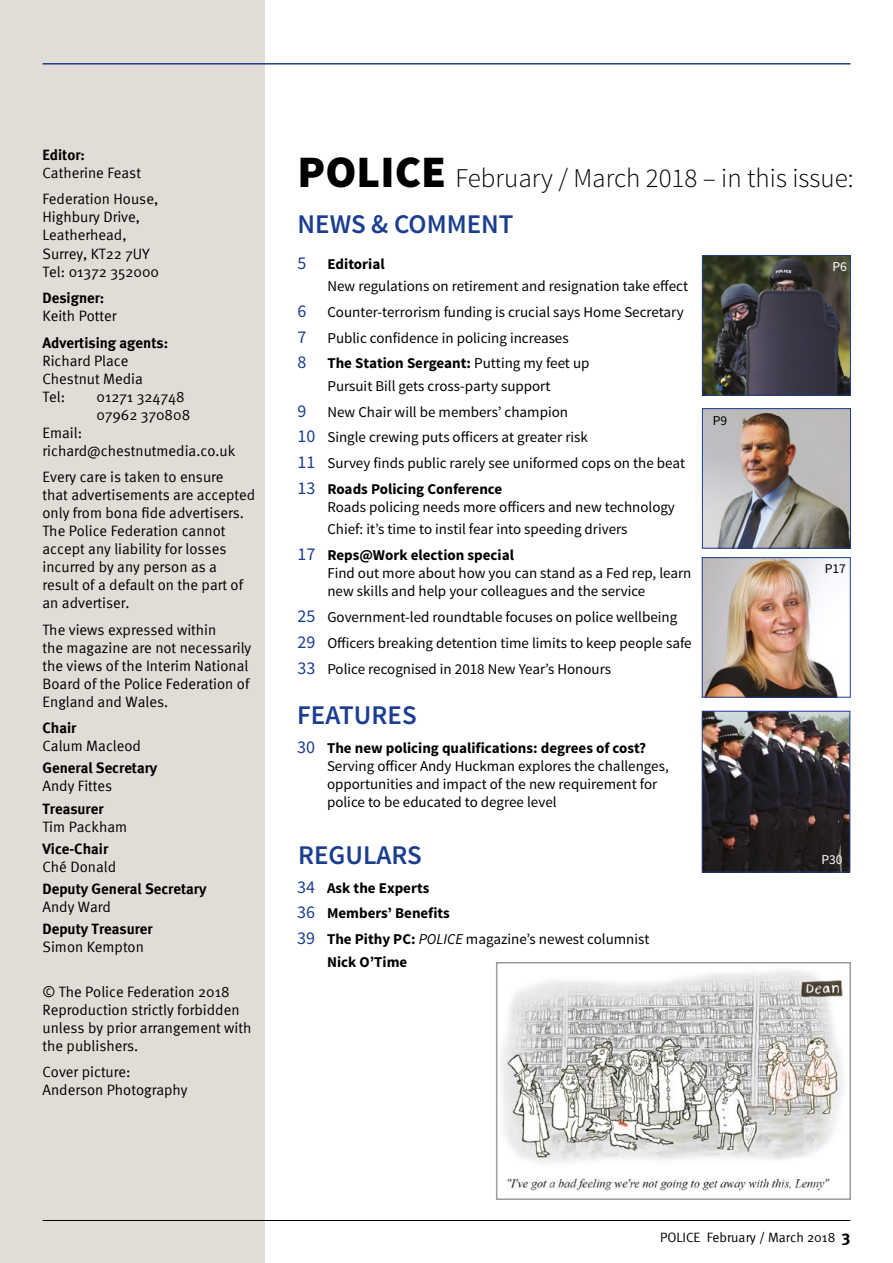
<style>
.page{position:relative;width:893px;height:1263px;background:#fff}
.page>*{position:absolute;margin:0;border:0;box-sizing:border-box;transform-origin:0 0}
.t1{font:300 27px/45.9px "Source Sans Pro";color:#000}
.t2{font:600 27px "Source Sans Pro";color:#1b3e90}
.t3{font:15px/25.8px "Source Sans Pro";color:#000}
.t4{font:15px/18px "Meta Normal";color:#000}
.t5{font:700 15px "Meta";color:#000}
.t6{font:700 15px/25.8px "Source Sans Pro";color:#000}
.t7{font:13.5px "Meta Normal";color:#000}
.t8{font:13.5px "Source Sans Pro";color:#000}
.t9{font:13.5px "Source Sans Pro";color:#fff}
.s1{font-weight:900;font-size:45px}
.s2{font-weight:600;color:#1b3e90}
.s3{font-size:18px;color:#1b3e90}
.s4{font-weight:700}
.s5{font-weight:400;font-size:18px;color:#1b3e90}
.s6{font-weight:400;font-style:italic}
.s7{font-weight:400}
.s8{font-family:"Meta";font-weight:700;font-size:16.5px}
</style>
<div class="page">
<img style="left:704px;top:559px;width:138px;height:136px">
<div style="left:702px;top:557px;width:149px;height:140px;border:1px solid #1b3e90"></div>
<div style="left:0;top:0;width:265px;height:1263px;background:#e1dcd6"></div>
<hr style="left:43px;top:63px;width:807px;height:2px;background:#1b3e90">
<hr style="left:43px;top:1220px;width:807px;height:1px;background:#000">
<img style="left:704px;top:410px;width:145px;height:137px">
<div style="left:702px;top:408px;width:149px;height:141px;border:1px solid #1b3e90"></div>
<img style="left:704px;top:713px;width:144px;height:157px">
<div style="left:702px;top:711px;width:148px;height:161px;border:1px solid #1b3e90"></div>
<img style="left:704px;top:257px;width:145px;height:136px">
<div style="left:702px;top:255px;width:149px;height:140px;border:1px solid #1b3e90"></div>
<img style="left:501px;top:970px;width:342px;height:221px">
<div style="left:496px;top:962px;width:355px;height:238px;border:2px solid #9d9d9c"></div>
<p class="t5" style="left:43px;top:146px;width:44px">Editor:</p>
<p class="t4" style="left:43px;top:159px;width:117px;line-height:26.5px">Catherine Feast<br>Federation House,</p>
<p class="t4" style="left:43px;top:208px;width:118px">Highbury Drive,<br>Leatherhead,<br>Surrey, KT22 7UY<br>Tel: 01372 352000</p>
<p class="t5" style="left:43px;top:289px;width:63px">Designer:</p>
<p class="t4" style="left:43px;top:307px;width:76px">Keith Potter</p>
<p class="t5" style="left:43px;top:333px;width:127px">Advertising agents:</p>
<p class="t4" style="left:43px;top:351px;width:102px">Richard Place<br>Chestnut Media<br>Tel:</p>
<p class="t4" style="left:97px;top:387px;width:95px">01271 324748<br>07962 370808</p>
<p class="t4" style="left:43px;top:423px;width:194px">Email: richard@chestnutmedia.co.uk</p>
<p class="t4" style="left:43px;top:468px;width:214px">Every care is taken to ensure<br>that advertisements are accepted only from bona fide advertisers.<br>The Police Federation cannot accept any liability for losses incurred by any person as a result of a default on the part of an advertiser.</p>
<p class="t4" style="left:43px;top:620px;width:210px">The views expressed within<br>the magazine are not necessarily the views of the Interim National<br>Board of the Police Federation of<br>England and Wales.</p>
<p class="t5" style="left:43px;top:719px;width:35px">Chair</p>
<p class="t4" style="left:43px;top:737px;width:100px">Calum Macleod</p>
<p class="t5" style="left:43px;top:759px;width:116px">General Secretary</p>
<p class="t4" style="left:43px;top:777px;width:71px">Andy Fittes</p>
<p class="t5" style="left:43px;top:799px;width:63px">Treasurer</p>
<p class="t4" style="left:43px;top:817px;width:86px">Tim Packham</p>
<p class="t5" style="left:43px;top:840px;width:67px">Vice-Chair</p>
<p class="t4" style="left:43px;top:857px;width:75px">Ché Donald</p>
<p class="t5" style="left:43px;top:880px;width:165px">Deputy General Secretary</p>
<p class="t4" style="left:43px;top:898px;width:70px">Andy Ward</p>
<p class="t5" style="left:43px;top:920px;width:112px">Deputy Treasurer</p>
<p class="t4" style="left:43px;top:938px;width:103px">Simon Kempton</p>
<p class="t4" style="left:43px;top:982px;width:210px">© The Police Federation 2018<br>Reproduction strictly forbidden unless by prior arrangement with the publishers.</p>
<p class="t4" style="left:43px;top:1063px;width:147px">Cover picture:<br>Anderson Photography</p>
<h1 class="t1" style="left:298px;top:155px;width:557px"><span class="s1">POLICE</span> February / March 2018 – in this issue:<br><span class="s2">NEWS &amp; COMMENT</span></h1>
<p class="t3" style="left:327px;top:253px;width:362px;line-height:22.2px;text-indent:-30px"><span class="s3">5</span> <span class="s4">Editorial<br></span>New regulations on retirement and resignation take effect</p>
<p class="t3" style="left:298px;top:299px;width:388px"><span class="s3">6</span> Counter-terrorism funding is crucial says Home Secretary<br><span class="s3">7</span> Public confidence in policing increases<br><span class="s3">8</span> <span class="s4">The Station Sergeant:</span> Putting my feet up</p>
<p class="t3" style="left:298px;top:373px;width:389px;text-indent:30px">Pursuit Bill gets cross-party support<br><span class="s3">9</span> New Chair will be members’ champion<br><span class="s3">10</span> Single crewing puts officers at greater risk<br><span class="s3">11</span> Survey finds public rarely see uniformed cops on the beat <span class="s3">13</span> <span class="s4">Roads Policing Conference</span></p>
<p class="t3" style="left:327px;top:496px;width:349px;line-height:22.2px">Roads policing needs more officers and new technology<br>Chief: it’s time to instil fear into speeding drivers</p>
<p class="t3" style="left:327px;top:546px;width:365px;line-height:18px;text-indent:-30px"><span class="s3">17</span> <span class="s4">Reps@Work election special<br></span>Find out more about how you can stand as a Fed rep, learn new skills and help your colleagues and the service</p>
<p class="t3" style="left:298px;top:604px;width:396px"><span class="s3">25</span> Government-led roundtable focuses on police wellbeing<br><span class="s3">29</span> Officers breaking detention time limits to keep people safe<br><span class="s3">33</span> Police recognised in 2018 New Year’s Honours</p>
<h1 class="t2" style="left:297px;top:698px;width:121px">FEATURES</h1>
<p class="t3" style="left:327px;top:739px;width:343px;line-height:18px;text-indent:-30px"><span class="s3">30</span> <span class="s4">The new policing qualifications: degrees of cost?<br></span>Serving officer Andy Huckman explores the challenges, opportunities and impact of the new requirement for police to be educated to degree level</p>
<h1 class="t2" style="left:298px;top:838px;width:125px">REGULARS</h1>
<p class="t6" style="left:297px;top:875px;width:354px"><span class="s5">34</span> Ask the Experts<br><span class="s5">36</span> Members’ Benefits<br><span class="s5">39</span> The Pithy PC: <span class="s6">POLICE</span> <span class="s7">magazine’s newest columnist</span></p>
<p class="t6" style="left:327px;top:949px;width:82px">Nick O’Time</p>
<p class="t8" style="left:713px;top:412px;width:16px">P9</p>
<p class="t9" style="left:833px;top:258px;width:16px">P6</p>
<p class="t8" style="left:825px;top:560px;width:23px">P17</p>
<p class="t9" style="left:821px;top:851px;width:23px">P30</p>
<p class="t7" style="left:660px;top:1229px;width:192px">POLICE February / March 2018 <span class="s8">3</span></p>
</div>
